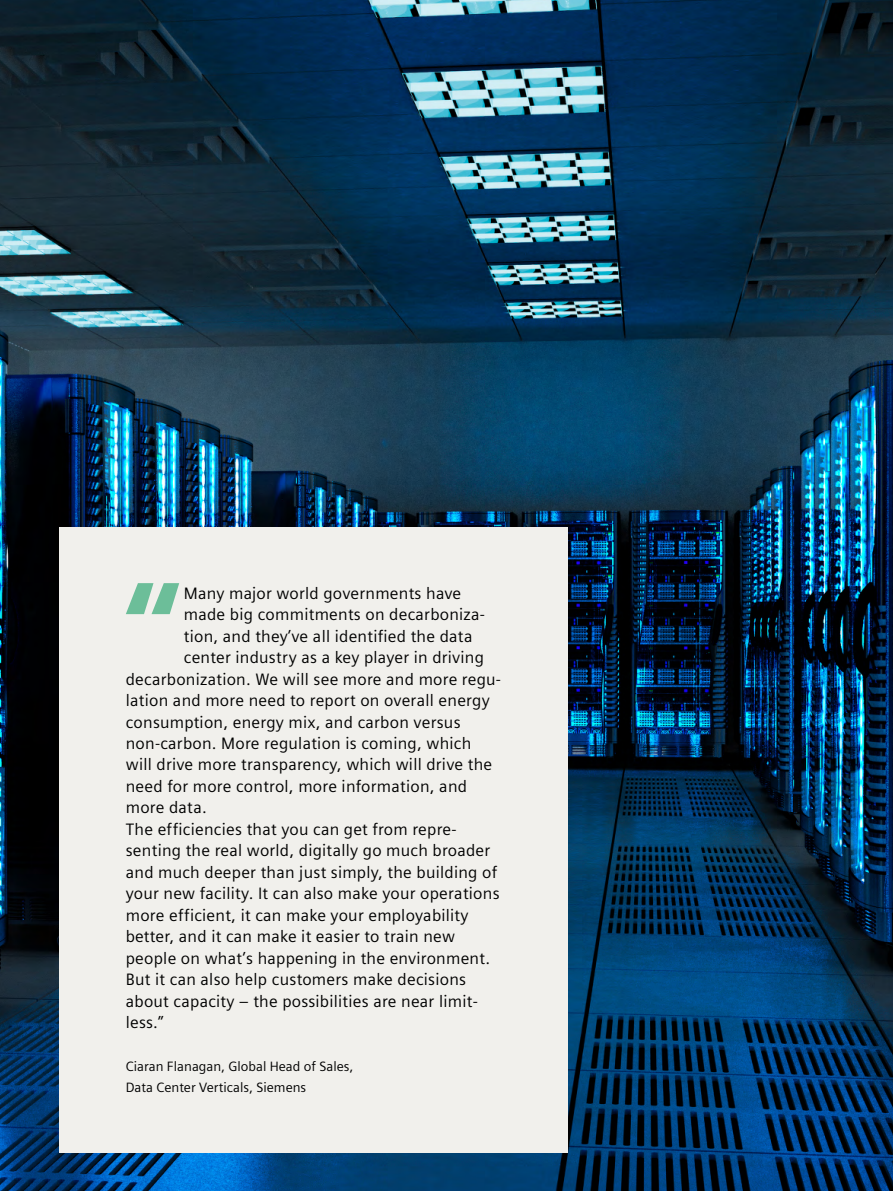
<style>
.page{position:relative;width:893px;height:1191px;background:#fff}
.page>*{position:absolute;margin:0;border:0;box-sizing:border-box;transform-origin:0 0}
.t1{font:900 109.5px "Siemens Sans";color:#6cbe99}
.t2{font:16.5px "Siemens Sans";letter-spacing:.015em;color:#000}
.t3{font:13.5px/21.3px "Siemens Sans";color:#000}
</style>
<div class="page">
<img style="left:0;top:0;width:893px;height:1191px">
<div style="left:60px;top:527px;width:508px;height:625px;background:#f1f0ec"></div>
<h1 class="t1" style="left:125px;top:560px;width:57px">“</h1>
<p class="t2" style="left:184px;top:584px;width:279px">Many major world governments have</p>
<p class="t2" style="left:184px;top:605px;width:303px">made big commitments on decarboniza-</p>
<p class="t2" style="left:184px;top:627px;width:290px">tion, and they’ve all identified the data</p>
<p class="t2" style="left:184px;top:648px;width:302px">center industry as a key player in driving</p>
<p class="t2" style="left:126px;top:669px;width:377px">decarbonization. We will see more and more regu-</p>
<p class="t2" style="left:126px;top:691px;width:365px">lation and more need to report on overall energy</p>
<p class="t2" style="left:126px;top:712px;width:336px">consumption, energy mix, and carbon versus</p>
<p class="t2" style="left:126px;top:734px;width:347px">non-carbon. More regulation is coming, which</p>
<p class="t2" style="left:126px;top:755px;width:368px">will drive more transparency, which will drive the</p>
<p class="t2" style="left:126px;top:777px;width:343px">need for more control, more information, and</p>
<p class="t2" style="left:126px;top:798px;width:82px">more data.</p>
<p class="t2" style="left:126px;top:820px;width:332px">The efficiencies that you can get from repre-</p>
<p class="t2" style="left:126px;top:841px;width:366px">senting the real world, digitally go much broader</p>
<p class="t2" style="left:126px;top:862px;width:373px">and much deeper than just simply, the building of</p>
<p class="t2" style="left:126px;top:884px;width:375px">your new facility. It can also make your operations</p>
<p class="t2" style="left:126px;top:905px;width:344px">more efficient, it can make your employability</p>
<p class="t2" style="left:126px;top:927px;width:331px">better, and it can make it easier to train new</p>
<p class="t2" style="left:126px;top:948px;width:366px">people on what’s happening in the environment.</p>
<p class="t2" style="left:126px;top:970px;width:342px">But it can also help customers make decisions</p>
<p class="t2" style="left:126px;top:991px;width:354px">about capacity – the possibilities are near limit-</p>
<p class="t2" style="left:126px;top:1013px;width:39px">less.”</p>
<p class="t3" style="left:126px;top:1055px;width:229px">Ciaran Flanagan, Global Head of Sales,<br>Data Center Verticals, Siemens</p>
</div>
